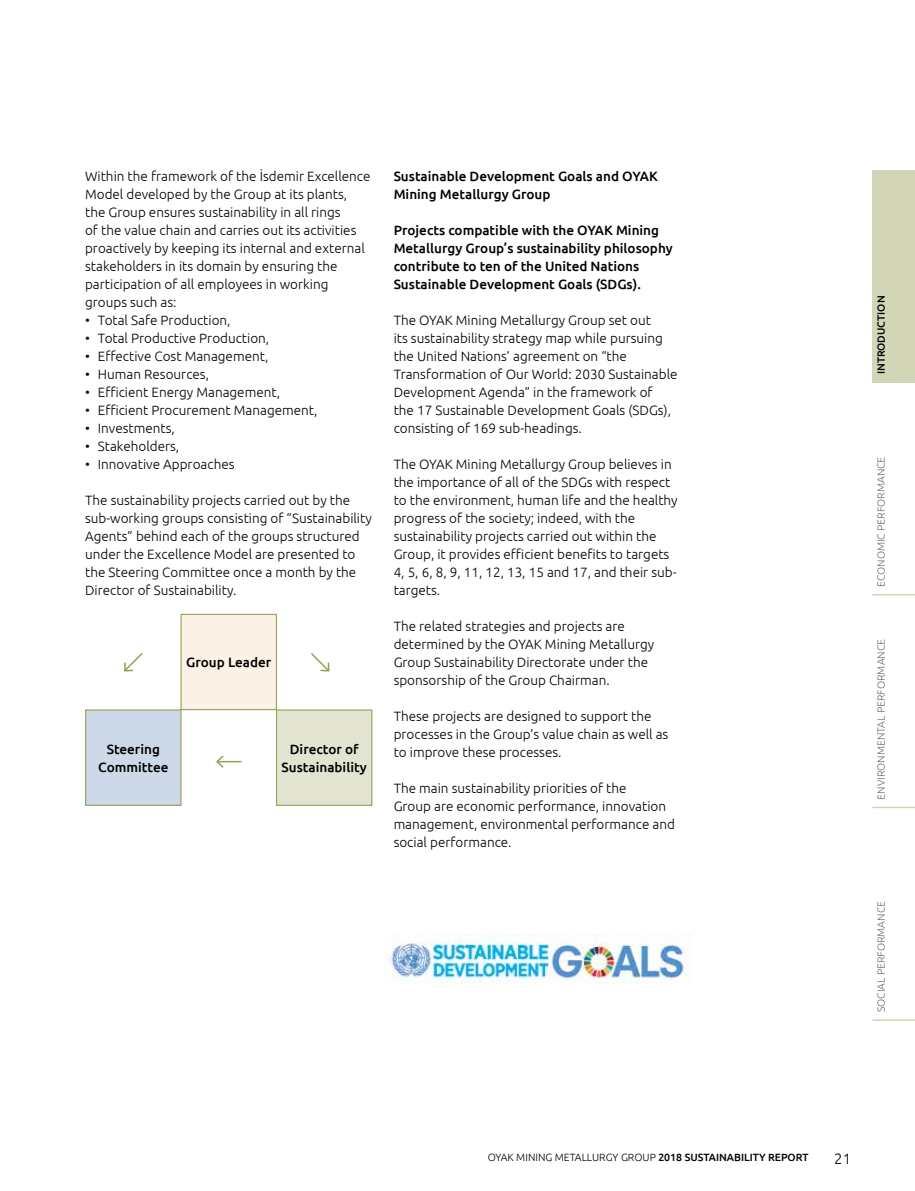
<style>
.page{position:relative;width:915px;height:1191px;background:#fff}
.page>*{position:absolute;margin:0;border:0;box-sizing:border-box;transform-origin:0 0}
.t1{font:300 15px "Ubuntu";color:#000}
.t2{font:300 13.5px/18px "Ubuntu";color:#000}
.t3{font:500 13.5px/18px "Ubuntu";color:#000}
.t4{font:300 10.5px "Ubuntu";color:#6d6e71}
.t5{font:300 10.5px "Ubuntu";color:#000}
.t6{font:500 10.5px "Ubuntu";color:#000}
.s1{font-weight:500}
</style>
<div class="page">
<div style="left:872px;top:170px;width:42px;height:213px;background:#d3d5b7"></div>
<hr style="left:872px;top:594px;width:42px;height:1px;background:#d3d5b7">
<hr style="left:872px;top:806px;width:42px;height:2px;background:#d3d5b7">
<hr style="left:872px;top:1019px;width:42px;height:1px;background:#d3d5b7">
<div style="left:181px;top:614px;width:95px;height:95px;background:#fbf1e6"></div>
<div style="left:180px;top:614px;width:97px;height:96px;border:1px solid #96a153"></div>
<div style="left:86px;top:710px;width:95px;height:95px;background:#cdd9e8"></div>
<div style="left:85px;top:709px;width:96px;height:97px;border:1px solid #96a153"></div>
<div style="left:276px;top:710px;width:95px;height:95px;background:#e3e3d2"></div>
<div style="left:276px;top:709px;width:96px;height:97px;border:1px solid #96a153"></div>
<svg style="left:311px;top:653px;width:19px;height:19px"></svg>
<svg style="left:216px;top:755px;width:25px;height:13px"></svg>
<svg style="left:124px;top:653px;width:19px;height:19px"></svg>
<img style="left:384px;top:934px;width:305px;height:50px">
<p class="t2" style="left:85px;top:166px;width:287px">Within the framework of the İsdemir Excellence Model developed by the Group at its plants, the Group ensures sustainability in all rings<br>of the value chain and carries out its activities proactively by keeping its internal and external stakeholders in its domain by ensuring the participation of all employees in working groups such as:</p>
<p class="t2" style="left:85px;top:310px;width:147px">• Total Safe Production,</p>
<p class="t2" style="left:85px;top:328px;width:186px">• Total Productive Production,</p>
<p class="t2" style="left:85px;top:346px;width:185px">• Effective Cost Management,</p>
<p class="t2" style="left:85px;top:364px;width:125px">• Human Resources,</p>
<p class="t2" style="left:85px;top:382px;width:196px">• Efficient Energy Management,</p>
<p class="t2" style="left:85px;top:400px;width:234px">• Efficient Procurement Management,</p>
<p class="t2" style="left:85px;top:418px;width:91px">• Investments,</p>
<p class="t2" style="left:85px;top:436px;width:96px">• Stakeholders,</p>
<p class="t2" style="left:85px;top:454px;width:151px">• Innovative Approaches</p>
<p class="t2" style="left:85px;top:490px;width:288px">The sustainability projects carried out by the sub-working groups consisting of “Sustainability Agents” behind each of the groups structured under the Excellence Model are presented to the Steering Committee once a month by the Director of Sustainability.</p>
<p class="t3" style="left:186px;top:653px;width:86px">Group Leader</p>
<p class="t3" style="left:98px;top:739px;width:72px;text-align:center">Steering<br>Committee</p>
<p class="t3" style="left:281px;top:739px;width:87px;text-align:center">Director of<br>Sustainability</p>
<p class="t3" style="left:393px;top:166px;width:265px">Sustainable Development Goals and OYAK<br>Mining Metallurgy Group</p>
<p class="t3" style="left:393px;top:220px;width:280px">Projects compatible with the OYAK Mining Metallurgy Group’s sustainability philosophy contribute to ten of the United Nations Sustainable Development Goals (SDGs).</p>
<p class="t2" style="left:393px;top:310px;width:285px">The OYAK Mining Metallurgy Group set out<br>its sustainability strategy map while pursuing the United Nations’ agreement on “the Transformation of Our World: 2030 Sustainable Development Agenda” in the framework of<br>the 17 Sustainable Development Goals (SDGs), consisting of 169 sub-headings.</p>
<p class="t2" style="left:393px;top:454px;width:285px">The OYAK Mining Metallurgy Group believes in the importance of all of the SDGs with respect to the environment, human life and the healthy progress of the society; indeed, with the sustainability projects carried out within the Group, it provides efficient benefits to targets 4, 5, 6, 8, 9, 11, 12, 13, 15 and 17, and their sub&shy;targets.</p>
<p class="t2" style="left:393px;top:616px;width:262px">The related strategies and projects are determined by the OYAK Mining Metallurgy Group Sustainability Directorate under the sponsorship of the Group Chairman.</p>
<p class="t2" style="left:393px;top:706px;width:276px">These projects are designed to support the processes in the Group’s value chain as well as to improve these processes.</p>
<p class="t2" style="left:393px;top:778px;width:283px">The main sustainability priorities of the<br>Group are economic performance, innovation management, environmental performance and social performance.</p>
<p class="t6" style="left:874px;top:374px;width:80px;rotate:-90deg">INTRODUCTION</p>
<p class="t4" style="left:874px;top:587px;width:132px;rotate:-90deg">ECONOMIC PERFORMANCE</p>
<p class="t4" style="left:874px;top:799px;width:162px;rotate:-90deg">ENVIRONMENTAL PERFORMANCE</p>
<p class="t4" style="left:874px;top:1012px;width:113px;rotate:-90deg">SOCIAL PERFORMANCE</p>
<p class="t5" style="left:487px;top:1150px;width:322px">OYAK MINING METALLURGY GROUP <span class="s1">2018 SUSTAINABILITY REPORT</span></p>
<p class="t1" style="left:833px;top:1150px;width:18px">21</p>
</div>
